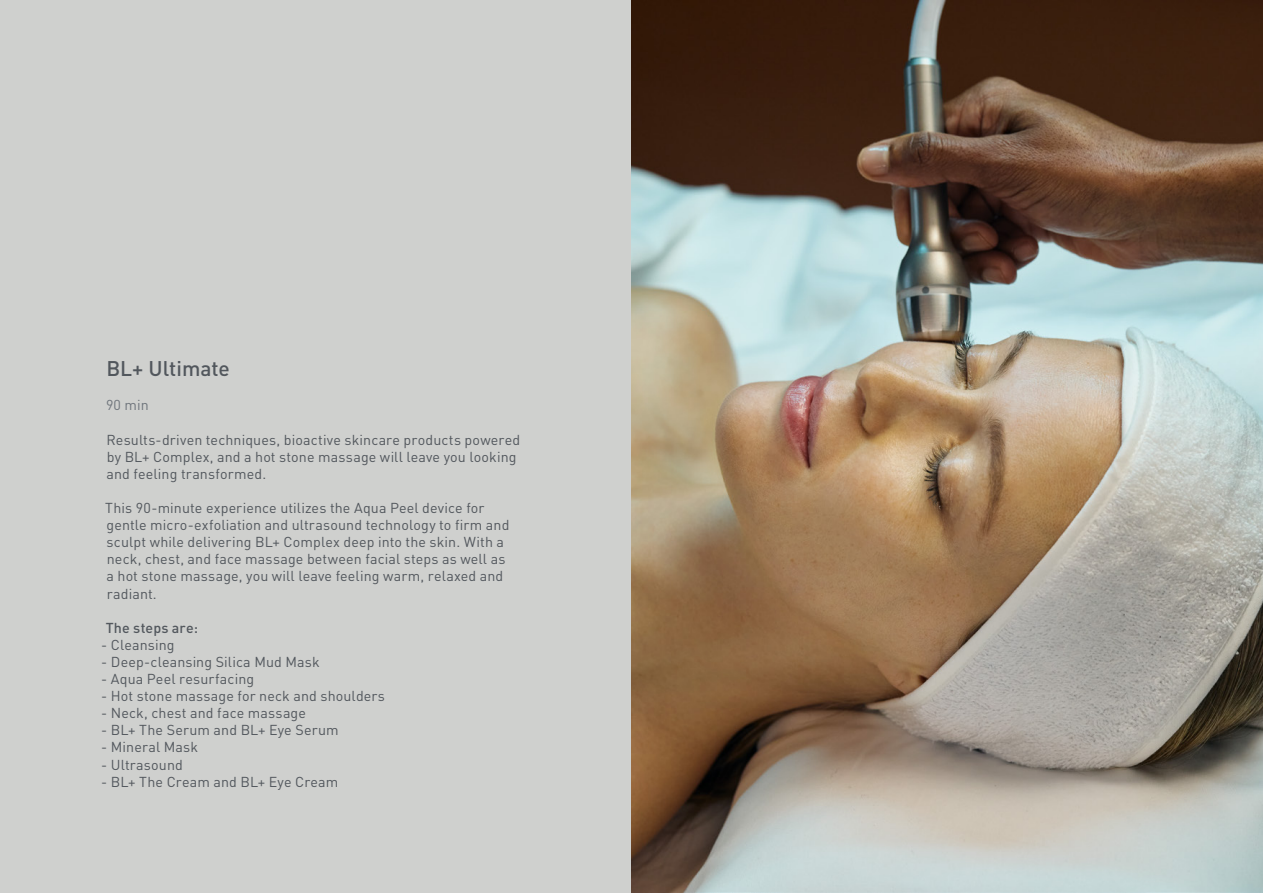
<style>
.page{position:relative;width:1263px;height:893px;background:#cfd0ce}
.page>*{position:absolute;margin:0;border:0;box-sizing:border-box;transform-origin:0 0}
.t1{font:500 21px "DIN Pro";color:#52575d}
.t2{font:14.25px/17.1px "DIN Pro";letter-spacing:.01em;color:#52575d}
.t3{font:500 14.25px "DIN Pro";letter-spacing:.01em;color:#52575d}
.t4{font:14.25px "DIN Pro";color:#6f757c}
</style>
<div class="page">
<img style="left:631px;top:0;width:632px;height:893px">
<h1 class="t1" style="left:106px;top:352px;width:125px">BL+ Ultimate</h1>
<p class="t4" style="left:106px;top:394px;width:44px">90 min</p>
<p class="t2" style="left:107px;top:430px;width:415px">Results-driven techniques, bioactive skincare products powered by BL+ Complex, and a hot stone massage will leave you looking and feeling transformed.</p>
<p class="t2" style="left:105px;top:498px;width:406px">This 90-minute experience utilizes the Aqua Peel device for gentle micro-exfoliation and ultrasound technology to firm and sculpt while delivering BL+ Complex deep into the skin. With a neck, chest, and face massage between facial steps as well as a hot stone massage, you will leave feeling warm, relaxed and radiant.</p>
<p class="t3" style="left:106px;top:616px;width:94px">The steps are:</p>
<p class="t2" style="left:101px;top:635px;width:75px">- Cleansing</p>
<p class="t2" style="left:101px;top:652px;width:220px">- Deep-cleansing Silica Mud Mask</p>
<p class="t2" style="left:101px;top:669px;width:154px">- Aqua Peel resurfacing</p>
<p class="t2" style="left:101px;top:686px;width:285px">- Hot stone massage for neck and shoulders</p>
<p class="t2" style="left:101px;top:703px;width:206px">- Neck, chest and face massage</p>
<p class="t2" style="left:101px;top:720px;width:239px">- BL+ The Serum and BL+ Eye Serum</p>
<p class="t2" style="left:101px;top:737px;width:98px">- Mineral Mask</p>
<p class="t2" style="left:101px;top:754px;width:83px">- Ultrasound</p>
<p class="t2" style="left:101px;top:772px;width:239px">- BL+ The Cream and BL+ Eye Cream</p>
</div>
